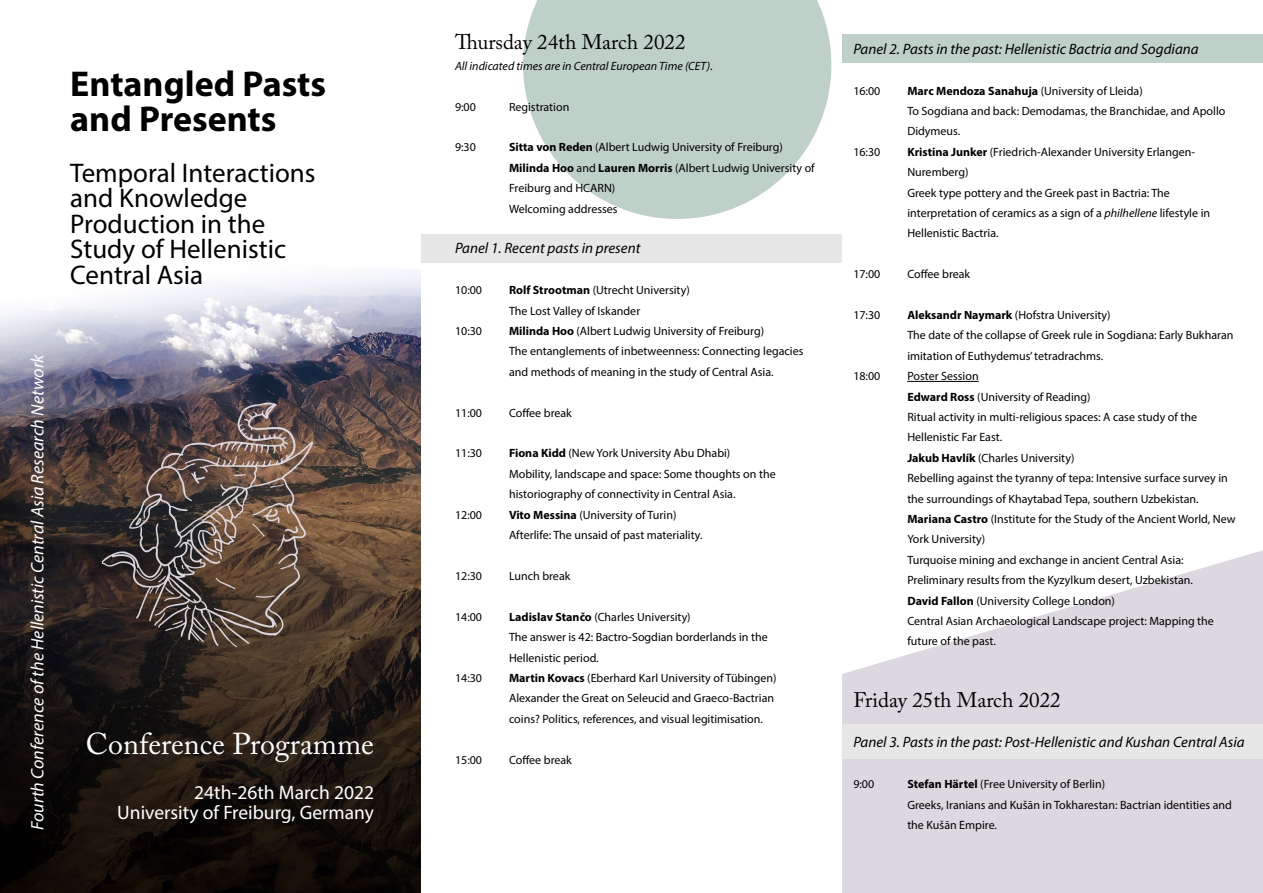
<style>
.page{position:relative;width:1263px;height:893px;background:#fff}
.page>*{position:absolute;margin:0;border:0;box-sizing:border-box;transform-origin:0 0}
.t1{font:700 36px/34.5px "Myriad Pro";color:#000}
.t2{font:30px "Adobe Caslon Pro";color:#fff}
.t3{font:27px/25.5px "Myriad Pro";color:#000}
.t4{font:21px "Adobe Caslon Pro";color:#000}
.t5{font:19.5px/20.4px "Myriad Pro";color:#fff;text-align:right}
.t6{font:italic 18px "Myriad Pro";color:#fff}
.t7{font:italic 15px "Myriad Pro";color:#000}
.t8{font:12px/20.4px "Myriad Pro";color:#000}
.t9{font:italic 12px "Myriad Pro";color:#000}
.s1{font-weight:700}
.s2{font-style:italic}
</style>
<div class="page">
<img style="left:0;top:270px;width:420px;height:623px">
<svg style="left:842px;top:550px;width:421px;height:343px;fill:#ddd8e0"></svg>
<svg style="left:523px;top:0;width:308px;height:219px;fill:#bfd0c8"></svg>
<div style="left:842px;top:34px;width:421px;height:29px;background:#bfd0c8"></div>
<div style="left:842px;top:724px;width:421px;height:35px;background:#e7e7e7"></div>
<hr style="left:907px;top:381px;width:72px;height:1px;background:#000">
<div style="left:421px;top:234px;width:421px;height:29px;background:#e7e7e7"></div>
<h1 class="t1" style="left:70px;top:66px;width:257px">Entangled Pasts and Presents</h1>
<h3 class="t3" style="left:70px;top:160px;width:247px">Temporal Interactions and Knowledge<br>Production in the<br>Study of Hellenistic<br>Central Asia</h3>
<h3 class="t6" style="left:26px;top:830px;width:478px;rotate:-90deg">Fourth Conference of the Hellenistic Central Asia Research Network</h3>
<h2 class="t2" style="left:86px;top:726px;width:290px">Conference Programme</h2>
<h3 class="t5" style="left:117px;top:782px;width:258px">24th-26th March 2022<br>University of Freiburg, Germany</h3>
<h3 class="t4" style="left:455px;top:30px;width:232px">Thursday 24th March 2022</h3>
<p class="t9" style="left:455px;top:58px;width:259px">All indicated times are in Central European Time (CET).</p>
<p class="t8" style="left:455px;top:96px;width:22px">9:00</p>
<p class="t8" style="left:509px;top:96px;width:62px">Registration</p>
<p class="t8" style="left:455px;top:137px;width:22px">9:30</p>
<p class="t8" style="left:509px;top:137px;width:307px"><span class="s1">Sitta von Reden</span> (Albert Ludwig University of Freiburg)<br><span class="s1">Milinda Hoo</span> and <span class="s1">Lauren Morris</span> (Albert Ludwig University of Freiburg and HCARN)<br>Welcoming addresses</p>
<p class="t7" style="left:455px;top:239px;width:187px">Panel 1. Recent pasts in present</p>
<p class="t8" style="left:455px;top:280px;width:29px">10:00</p>
<p class="t8" style="left:509px;top:280px;width:182px"><span class="s1">Rolf Strootman</span> (Utrecht University)<br>The Lost Valley of Iskander</p>
<p class="t8" style="left:455px;top:321px;width:29px">10:30</p>
<p class="t8" style="left:509px;top:321px;width:296px"><span class="s1">Milinda Hoo</span> (Albert Ludwig University of Freiburg)<br>The entanglements of inbetweenness: Connecting legacies and methods of meaning in the study of Central Asia.</p>
<p class="t8" style="left:455px;top:402px;width:29px">11:00</p>
<p class="t8" style="left:509px;top:402px;width:64px">Coffee break</p>
<p class="t8" style="left:455px;top:443px;width:29px">11:30</p>
<p class="t8" style="left:509px;top:443px;width:268px"><span class="s1">Fiona Kidd</span> (New York University Abu Dhabi)<br>Mobility, landscape and space: Some thoughts on the historiography of connectivity in Central Asia.</p>
<p class="t8" style="left:455px;top:504px;width:29px">12:00</p>
<p class="t8" style="left:509px;top:504px;width:195px"><span class="s1">Vito Messina</span> (University of Turin)<br>Afterlife: The unsaid of past materiality.</p>
<p class="t8" style="left:455px;top:565px;width:29px">12:30</p>
<p class="t8" style="left:509px;top:565px;width:63px">Lunch break</p>
<p class="t8" style="left:455px;top:606px;width:29px">14:00</p>
<p class="t8" style="left:509px;top:606px;width:260px"><span class="s1">Ladislav Stančo</span> (Charles University)<br>The answer is 42: Bactro-Sogdian borderlands in the<br>Hellenistic period.</p>
<p class="t8" style="left:455px;top:667px;width:29px">14:30</p>
<p class="t8" style="left:509px;top:667px;width:269px"><span class="s1">Martin Kovacs</span> (Eberhard Karl University of Tübingen)<br>Alexander the Great on Seleucid and Graeco-Bactrian coins? Politics, references, and visual legitimisation.</p>
<p class="t8" style="left:455px;top:749px;width:29px">15:00</p>
<p class="t8" style="left:509px;top:749px;width:64px">Coffee break</p>
<p class="t7" style="left:853px;top:39px;width:347px">Panel 2. Pasts in the past: Hellenistic Bactria and Sogdiana</p>
<p class="t8" style="left:853px;top:80px;width:29px">16:00</p>
<p class="t8" style="left:907px;top:80px;width:320px"><span class="s1">Marc Mendoza Sanahuja</span> (University of Lleida)<br>To Sogdiana and back: Demodamas, the Branchidae, and Apollo<br>Didymeus.</p>
<p class="t8" style="left:853px;top:141px;width:29px">16:30</p>
<p class="t8" style="left:907px;top:141px;width:304px"><span class="s1">Kristina Junker</span> (Friedrich-Alexander University Erlangen-Nuremberg)<br>Greek type pottery and the Greek past in Bactria: The interpretation of ceramics as a sign of a <span class="s2">philhellene</span> lifestyle in Hellenistic Bactria.</p>
<p class="t8" style="left:853px;top:264px;width:29px">17:00</p>
<p class="t8" style="left:907px;top:264px;width:64px">Coffee break</p>
<p class="t8" style="left:853px;top:305px;width:29px">17:30</p>
<p class="t8" style="left:907px;top:305px;width:328px"><span class="s1">Aleksandr Naymark</span> (Hofstra University)<br>The date of the collapse of Greek rule in Sogdiana: Early Bukharan imitation of Euthydemus’ tetradrachms.</p>
<p class="t8" style="left:853px;top:366px;width:29px">18:00</p>
<p class="t8" style="left:907px;top:366px;width:330px">Poster Session<br><span class="s1">Edward Ross</span> (University of Reading)<br>Ritual activity in multi-religious spaces: A case study of the Hellenistic Far East.<br><span class="s1">Jakub Havlík</span> (Charles University)<br>Rebelling against the tyranny of tepa: Intensive surface survey in the surroundings of Khaytabad Tepa, southern Uzbekistan.<br><span class="s1">Mariana Castro</span> (Institute for the Study of the Ancient World, New York University)<br>Turquoise mining and exchange in ancient Central Asia:<br>Preliminary results from the Kyzylkum desert, Uzbekistan.<br><span class="s1">David Fallon</span> (University College London)<br>Central Asian Archaeological Landscape project: Mapping the future of the past.</p>
<h3 class="t4" style="left:853px;top:687px;width:209px">Friday 25th March 2022</h3>
<p class="t7" style="left:853px;top:733px;width:393px">Panel 3. Pasts in the past: Post-Hellenistic and Kushan Central Asia</p>
<p class="t8" style="left:853px;top:774px;width:22px">9:00</p>
<p class="t8" style="left:907px;top:774px;width:326px"><span class="s1">Stefan Härtel</span> (Free University of Berlin)<br>Greeks, Iranians and Kušān in Tokharestan: Bactrian identities and the Kušān Empire.</p>
</div>
